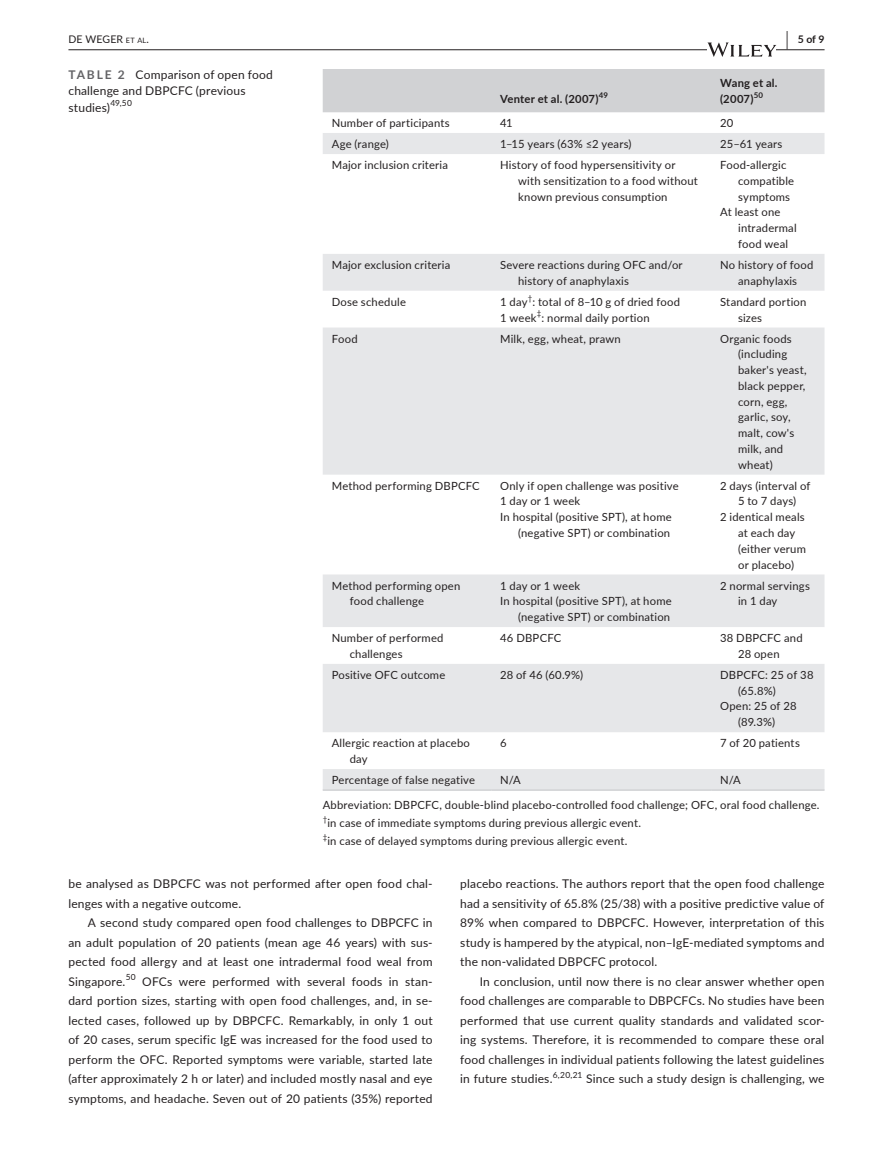
<style>
.page{position:relative;width:893px;height:1174px;background:#fff}
.page>*{position:absolute;margin:0;border:0;box-sizing:border-box;transform-origin:0 0}
.t1{font:12px/19.5px "Lato";letter-spacing:.015em;color:#231f20;text-align:justify}
.t2{font:11.25px/15.8px "Lato";letter-spacing:.015em;color:#231f20}
.t3{font:700 11.25px/15.8px "Lato";letter-spacing:.015em;color:#231f20}
.t4{font:10.5px "Lato";letter-spacing:.02em;color:#231f20}
.t5{font:700 10.5px "Lato";color:#231f20}
.t6{font:8.4px "Lato";color:#231f20}
.t7{font:700 7.8px "Lato";color:#231f20}
.t8{font:7.8px "Lato";color:#231f20}
.s1{font-size:7.35px}
.s2{font-size:19.5px}
.s3{font-weight:700;color:#636366}
</style>
<div class="page">
<hr style="left:68px;top:49px;width:756px;height:1px;background:#231f20">
<svg style="left:707px;top:42px;width:69px;height:15px"></svg>
<div style="left:323px;top:69px;width:501px;height:43px;background:#d1d2d4"></div>
<svg style="left:323px;top:133px;width:501px;height:656px;fill:#e6e7e9"></svg>
<hr style="left:323px;top:789px;width:168px;height:2px;background:#d1d2d4">
<hr style="left:491px;top:789px;width:220px;height:2px;background:#d1d2d4">
<hr style="left:711px;top:789px;width:113px;height:2px;background:#d1d2d4">
<p class="t4" style="left:68px;top:31px;width:82px">DE WEGER <span class="s1">et al</span>.</p>
<p class="t5" style="left:786px;top:31px;width:40px"><span class="s2">|</span> 5 of 9</p>
<p class="t1" style="left:68px;top:66px;width:206px;line-height:16.5px;text-align:left"><span class="s3">TABLE 2</span> Comparison of open food challenge and DBPCFC (previous studies)</p>
<p class="t6" style="left:110px;top:97px;width:23px">49,50</p>
<p class="t3" style="left:500px;top:91px;width:100px">Venter et al. (2007)</p>
<p class="t7" style="left:599px;top:89px;width:11px">49</p>
<p class="t3" style="left:720px;top:75px;width:59px">Wang et al. (2007)</p>
<p class="t7" style="left:754px;top:89px;width:11px">50</p>
<p class="t2" style="left:332px;top:115px;width:119px">Number of participants</p>
<p class="t2" style="left:500px;top:115px;width:14px">41</p>
<p class="t2" style="left:720px;top:115px;width:15px">20</p>
<p class="t2" style="left:332px;top:136px;width:59px">Age (range)</p>
<p class="t2" style="left:500px;top:136px;width:133px">1–15 years (63% ≤2 years)</p>
<p class="t2" style="left:720px;top:136px;width:64px">25–61 years</p>
<p class="t2" style="left:332px;top:157px;width:118px">Major inclusion criteria</p>
<p class="t2" style="left:518px;top:157px;width:181px;text-indent:-18px">History of food hypersensitivity or with sensitization to a food without known previous consumption</p>
<p class="t2" style="left:720px;top:157px;width:68px">Food-allergic</p>
<p class="t2" style="left:738px;top:172px;width:58px">compatible</p>
<p class="t2" style="left:738px;top:188px;width:54px">symptoms</p>
<p class="t2" style="left:720px;top:204px;width:62px">At least one</p>
<p class="t2" style="left:738px;top:220px;width:60px">intradermal</p>
<p class="t2" style="left:738px;top:235px;width:51px">food weal</p>
<p class="t2" style="left:332px;top:256px;width:120px">Major exclusion criteria</p>
<p class="t2" style="left:518px;top:256px;width:166px;text-indent:-18px">Severe reactions during OFC and/or history of anaphylaxis</p>
<p class="t2" style="left:720px;top:256px;width:95px;text-align:center">No history of food anaphylaxis</p>
<p class="t2" style="left:332px;top:293px;width:76px">Dose schedule</p>
<p class="t2" style="left:500px;top:293px;width:181px">1 day : total of 8–10 g of dried food</p>
<p class="t8" style="left:528px;top:292px;width:6px">†</p>
<p class="t2" style="left:500px;top:309px;width:151px">1 week : normal daily portion</p>
<p class="t2" style="left:738px;top:293px;width:70px;text-indent:-18px">Standard portion sizes</p>
<p class="t8" style="left:537px;top:308px;width:6px">‡</p>
<p class="t2" style="left:332px;top:330px;width:27px">Food</p>
<p class="t2" style="left:500px;top:330px;width:122px">Milk, egg, wheat, prawn</p>
<p class="t2" style="left:738px;top:330px;width:70px;text-indent:-18px">Organic foods (including baker's yeast, black pepper, corn, egg, garlic, soy, malt, cow's milk, and wheat)</p>
<p class="t2" style="left:332px;top:477px;width:149px">Method performing DBPCFC</p>
<p class="t2" style="left:500px;top:477px;width:180px">Only if open challenge was positive</p>
<p class="t2" style="left:500px;top:493px;width:82px">1 day or 1 week</p>
<p class="t2" style="left:500px;top:509px;width:173px">In hospital (positive SPT), at home</p>
<p class="t2" style="left:518px;top:524px;width:153px">(negative SPT) or combination</p>
<p class="t2" style="left:720px;top:477px;width:92px">2 days (interval of</p>
<p class="t2" style="left:738px;top:493px;width:60px">5 to 7 days)</p>
<p class="t2" style="left:720px;top:509px;width:86px">2 identical meals</p>
<p class="t2" style="left:738px;top:524px;width:59px">at each day</p>
<p class="t2" style="left:738px;top:540px;width:69px">(either verum</p>
<p class="t2" style="left:738px;top:556px;width:58px">or placebo)</p>
<p class="t2" style="left:350px;top:577px;width:112px;text-indent:-18px">Method performing open food challenge</p>
<p class="t2" style="left:500px;top:577px;width:82px">1 day or 1 week</p>
<p class="t2" style="left:500px;top:593px;width:173px">In hospital (positive SPT), at home</p>
<p class="t2" style="left:518px;top:608px;width:153px">(negative SPT) or combination</p>
<p class="t2" style="left:738px;top:577px;width:73px;text-indent:-18px">2 normal servings in 1 day</p>
<p class="t2" style="left:350px;top:629px;width:95px;text-indent:-18px">Number of performed challenges</p>
<p class="t2" style="left:500px;top:629px;width:63px">46 DBPCFC</p>
<p class="t2" style="left:720px;top:629px;width:84px;text-align:center">38 DBPCFC and<br>28 open</p>
<p class="t2" style="left:332px;top:666px;width:115px">Positive OFC outcome</p>
<p class="t2" style="left:500px;top:666px;width:85px">28 of 46 (60.9%)</p>
<p class="t2" style="left:720px;top:666px;width:95px">DBPCFC: 25 of 38</p>
<p class="t2" style="left:738px;top:682px;width:39px">(65.8%)</p>
<p class="t2" style="left:720px;top:698px;width:78px">Open: 25 of 28</p>
<p class="t2" style="left:738px;top:714px;width:39px">(89.3%)</p>
<p class="t2" style="left:350px;top:735px;width:122px;text-indent:-18px">Allergic reaction at placebo day</p>
<p class="t2" style="left:500px;top:735px;width:8px">6</p>
<p class="t2" style="left:720px;top:735px;width:81px">7 of 20 patients</p>
<p class="t2" style="left:332px;top:771px;width:145px">Percentage of false negative</p>
<p class="t2" style="left:500px;top:771px;width:22px">N/A</p>
<p class="t2" style="left:720px;top:771px;width:22px">N/A</p>
<p class="t2" style="left:323px;top:796px;width:498px">Abbreviation: DBPCFC, double-blind placebo-controlled food challenge; OFC, oral food challenge.</p>
<p class="t8" style="left:323px;top:813px;width:6px">†</p>
<p class="t2" style="left:327px;top:814px;width:315px">in case of immediate symptoms during previous allergic event.</p>
<p class="t8" style="left:323px;top:831px;width:6px">‡</p>
<p class="t2" style="left:327px;top:832px;width:302px">in case of delayed symptoms during previous allergic event.</p>
<p class="t1" style="left:68px;top:873px;width:366px">be analysed as DBPCFC was not performed after open food chal&shy;lenges with a negative outcome.</p>
<p class="t1" style="left:68px;top:912px;width:366px;text-indent:20px">A second study compared open food challenges to DBPCFC in an adult population of 20 patients (mean age 46 years) with sus&shy;pected food allergy and at least one intradermal food weal from Singapore.<sup>50</sup> OFCs were performed with several foods in stan&shy;dard portion sizes, starting with open food challenges, and, in se&shy;lected cases, followed up by DBPCFC. Remarkably, in only 1 out of 20 cases, serum specific IgE was increased for the food used to perform the OFC. Reported symptoms were variable, started late (after approximately 2 h or later) and included mostly nasal and eye symptoms, and headache. Seven out of 20 patients (35%) reported</p>
<p class="t1" style="left:460px;top:873px;width:366px">placebo reactions. The authors report that the open food challenge had a sensitivity of 65.8% (25/38) with a positive predictive value of 89% when compared to DBPCFC. However, interpretation of this study is hampered by the atypical, non–IgE-mediated symptoms and the non-validated DBPCFC protocol.</p>
<p class="t1" style="left:460px;top:971px;width:366px;text-indent:20px">In conclusion, until now there is no clear answer whether open food challenges are comparable to DBPCFCs. No studies have been performed that use current quality standards and validated scor&shy;ing systems. Therefore, it is recommended to compare these oral food challenges in individual patients following the latest guidelines in future studies.<sup>6,20,21</sup> Since such a study design is challenging, we</p>
</div>
